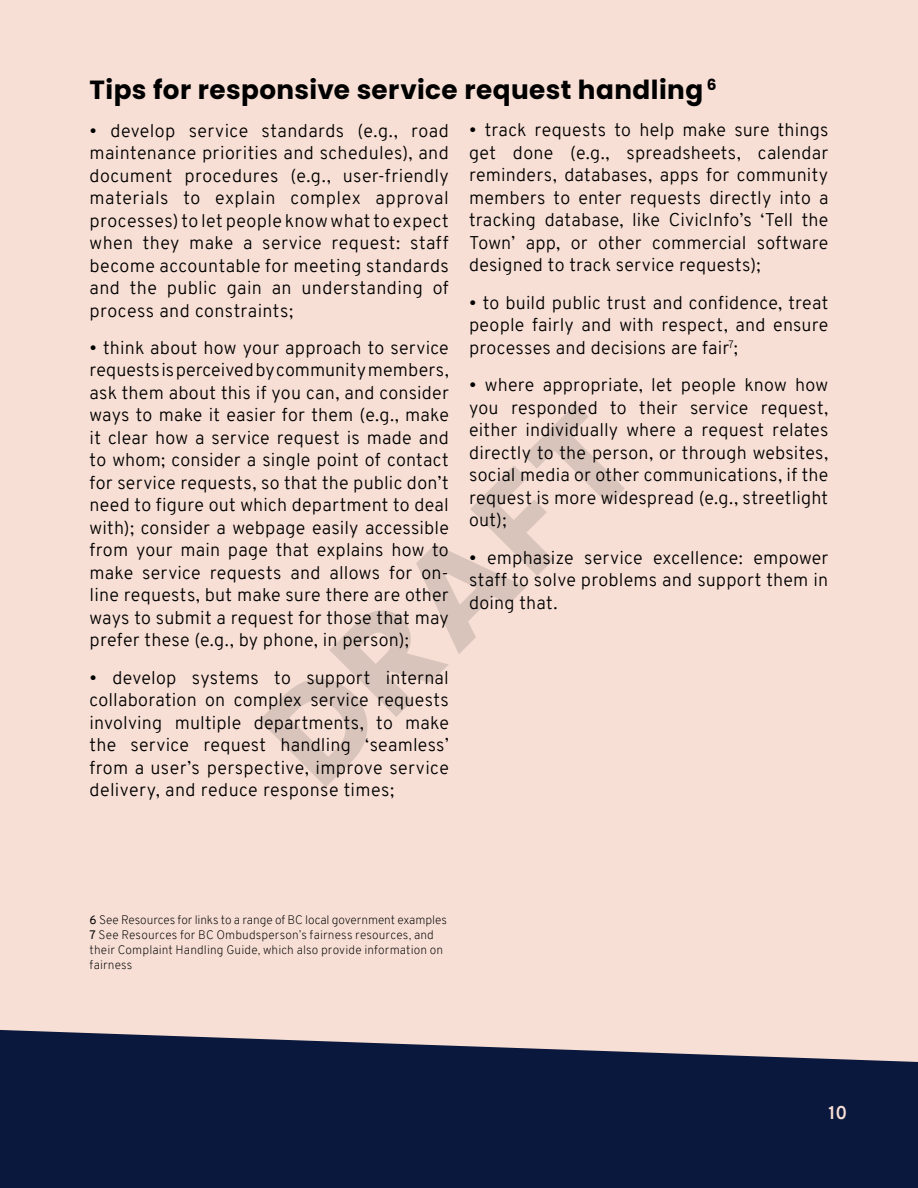
<style>
.page{position:relative;width:918px;height:1188px;background:#f7dfd5}
.page>*{position:absolute;margin:0;border:0;box-sizing:border-box;transform-origin:0 0}
.t1{font:700 135px "Poppins";color:#000}
.t2{font:700 26.25px "Poppins";letter-spacing:.015em;color:#000}
.t3{font:300 18px/22.5px "Overpass";letter-spacing:.015em;color:#000;text-align:justify}
.t4{font:700 18px "Overpass";color:#f7dfd5}
.t5{font:200 12px/15px "Overpass";letter-spacing:.01em;color:#000}
.s1{font-weight:400}
</style>
<div class="page">
<svg style="left:0;top:1030px;width:918px;height:158px;background:#222b4c"></svg>
<h2 class="t2" style="left:90px;top:75px;width:628px">Tips for responsive service request handling <sup>6</sup></h2>
<p class="t3" style="left:90px;top:119px;width:361px">• develop service standards (e.g., road maintenance priorities and schedules), and document procedures (e.g., user-friendly materials to explain complex approval processes) to let people know what to expect when they make a service request: staff become accountable for meeting standards and the public gain an understanding of process and constraints;</p>
<p class="t3" style="left:90px;top:337px;width:361px">• think about how your approach to service requests is perceived by community members, ask them about this if you can, and consider ways to make it easier for them (e.g., make it clear how a service request is made and to whom; consider a single point of contact for service requests, so that the public don’t need to figure out which department to deal with); consider a webpage easily accessible from your main page that explains how to make service requests and allows for on&shy;line requests, but make sure there are other ways to submit a request for those that may prefer these (e.g., by phone, in person);</p>
<p class="t3" style="left:90px;top:667px;width:361px">• develop systems to support internal collaboration on complex service requests involving multiple departments, to make the service request handling ‘seamless’ from a user’s perspective, improve service delivery, and reduce response times;</p>
<p class="t3" style="left:469px;top:119px;width:361px">• track requests to help make sure things get done (e.g., spreadsheets, calendar reminders, databases, apps for community members to enter requests directly into a tracking database, like CivicInfo’s ‘Tell the Town’ app, or other commercial software designed to track service requests);</p>
<p class="t3" style="left:469px;top:292px;width:361px">• to build public trust and confidence, treat people fairly and with respect, and ensure processes and decisions are fair<sup>7</sup>;</p>
<p class="t3" style="left:469px;top:374px;width:361px">• where appropriate, let people know how you responded to their service request, either individually where a request relates directly to the person, or through websites, social media or other communications, if the request is more widespread (e.g., streetlight out);</p>
<p class="t3" style="left:469px;top:547px;width:361px">• emphasize service excellence: empower staff to solve problems and support them in doing that.</p>
<h1 class="t1" style="left:231px;top:704px;width:461px;rotate:-45deg">DRAFT</h1>
<p class="t5" style="left:90px;top:912px;width:359px"><span class="s1">6</span> See Resources for links to a range of BC local government examples <span class="s1">7</span> See Resources for BC Ombudsperson’s fairness resources, and their Complaint Handling Guide, which also provide information on fairness</p>
<p class="t4" style="left:828px;top:1100px;width:20px">10</p>
</div>
